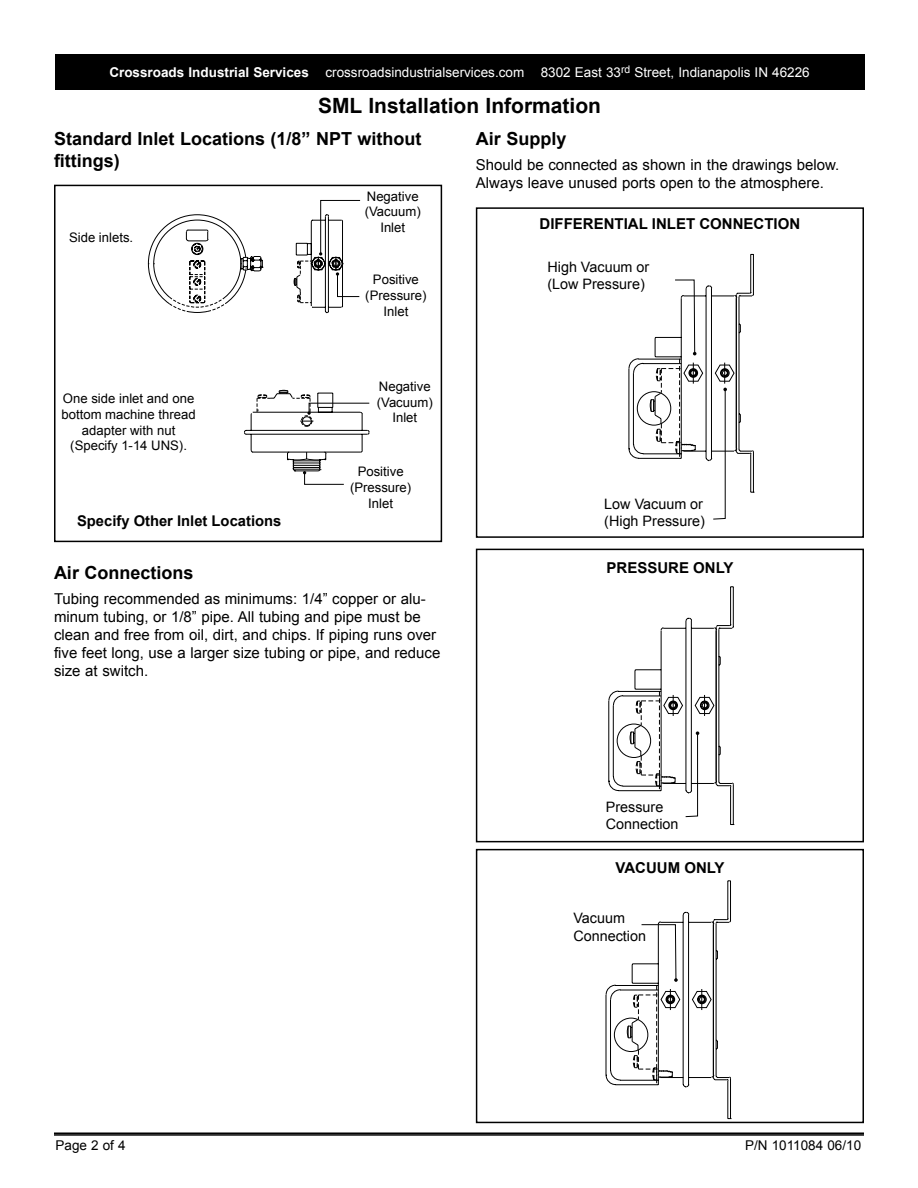
<style>
.page{position:relative;width:918px;height:1188px;background:#fff}
.page>*{position:absolute;margin:0;border:0;box-sizing:border-box;transform-origin:0 0}
.t1{font:700 21px "Arial";color:#000}
.t2{font:700 18px/21.8px "Arial";color:#000}
.t3{font:15px/18.1px "Arial";color:#000}
.t4{font:700 15px "Arial";color:#000}
.t5{font:700 14.7px "Arial";color:#000}
.t6{font:14.4px/17.2px "Arial";color:#000}
.t7{font:13.5px "Arial";color:#fff}
.t8{font:13.5px "Arial";color:#000}
.t9{font:13.05px/15.8px "Arial";color:#000;text-align:center}
.s1{font-weight:700}
</style>
<div class="page">
<div style="left:55px;top:54px;width:810px;height:35px;background:#000"></div>
<hr style="left:54px;top:1132px;width:810px;height:2px;background:#000">
<hr style="left:54px;top:1134px;width:810px;height:2px;background:#000">
<svg style="left:147px;top:200px;width:214px;height:114px"></svg>
<svg style="left:244px;top:389px;width:126px;height:96px"></svg>
<svg style="left:605px;top:880px;width:126px;height:240px"></svg>
<svg style="left:608px;top:586px;width:126px;height:239px"></svg>
<svg style="left:628px;top:253px;width:126px;height:267px"></svg>
<div style="left:476px;top:207px;width:388px;height:331px;border:2px solid #000"></div>
<div style="left:54px;top:185px;width:388px;height:357px;border:2px solid #000"></div>
<div style="left:476px;top:549px;width:388px;height:293px;border:2px solid #000"></div>
<div style="left:476px;top:849px;width:388px;height:274px;border:2px solid #000"></div>
<p class="t7" style="left:109px;top:63px;width:702px"><span class="s1">Crossroads Industrial Services</span> crossroadsindustrialservices.com 8302 East 33<sup>rd</sup> Street, Indianapolis IN 46226</p>
<h1 class="t1" style="left:318px;top:92px;width:285px">SML Installation Information</h1>
<p class="t2" style="left:54px;top:128px;width:369px">Standard Inlet Locations (1/8” NPT without fittings)</p>
<p class="t9" style="left:69px;top:229px;width:66px">Side inlets.</p>
<p class="t9" style="left:62px;top:391px;width:136px">One side inlet and one bottom machine thread adapter with nut (Specify 1-14 UNS).</p>
<p class="t5" style="left:77px;top:511px;width:206px">Specify Other Inlet Locations</p>
<p class="t9" style="left:365px;top:188px;width:57px">Negative (Vacuum)<br>Inlet</p>
<p class="t9" style="left:365px;top:272px;width:63px">Positive (Pressure)<br>Inlet</p>
<p class="t9" style="left:377px;top:379px;width:57px">Negative (Vacuum)<br>Inlet</p>
<p class="t9" style="left:350px;top:464px;width:63px">Positive (Pressure)<br>Inlet</p>
<p class="t2" style="left:54px;top:562px;width:141px">Air Connections</p>
<p class="t3" style="left:54px;top:590px;width:388px">Tubing recommended as minimums: 1/4” copper or alu&shy;minum tubing, or 1/8” pipe. All tubing and pipe must be clean and free from oil, dirt, and chips. If piping runs over five feet long, use a larger size tubing or pipe, and reduce size at switch.</p>
<p class="t2" style="left:476px;top:128px;width:92px">Air Supply</p>
<p class="t3" style="left:476px;top:156px;width:365px">Should be connected as shown in the drawings below.<br>Always leave unused ports open to the atmosphere.</p>
<p class="t4" style="left:540px;top:214px;width:262px">DIFFERENTIAL INLET CONNECTION</p>
<p class="t6" style="left:547px;top:259px;width:103px">High Vacuum or (Low Pressure)</p>
<p class="t6" style="left:604px;top:496px;width:102px">Low Vacuum or (High Pressure)</p>
<p class="t4" style="left:607px;top:557px;width:128px">PRESSURE ONLY</p>
<p class="t6" style="left:606px;top:798px;width:74px">Pressure<br>Connection</p>
<p class="t4" style="left:615px;top:857px;width:111px">VACUUM ONLY</p>
<p class="t6" style="left:573px;top:910px;width:74px">Vacuum<br>Connection</p>
<p class="t8" style="left:56px;top:1136px;width:72px">Page 2 of 4</p>
<p class="t8" style="left:745px;top:1136px;width:118px">P/N 1011084 06/10</p>
</div>
